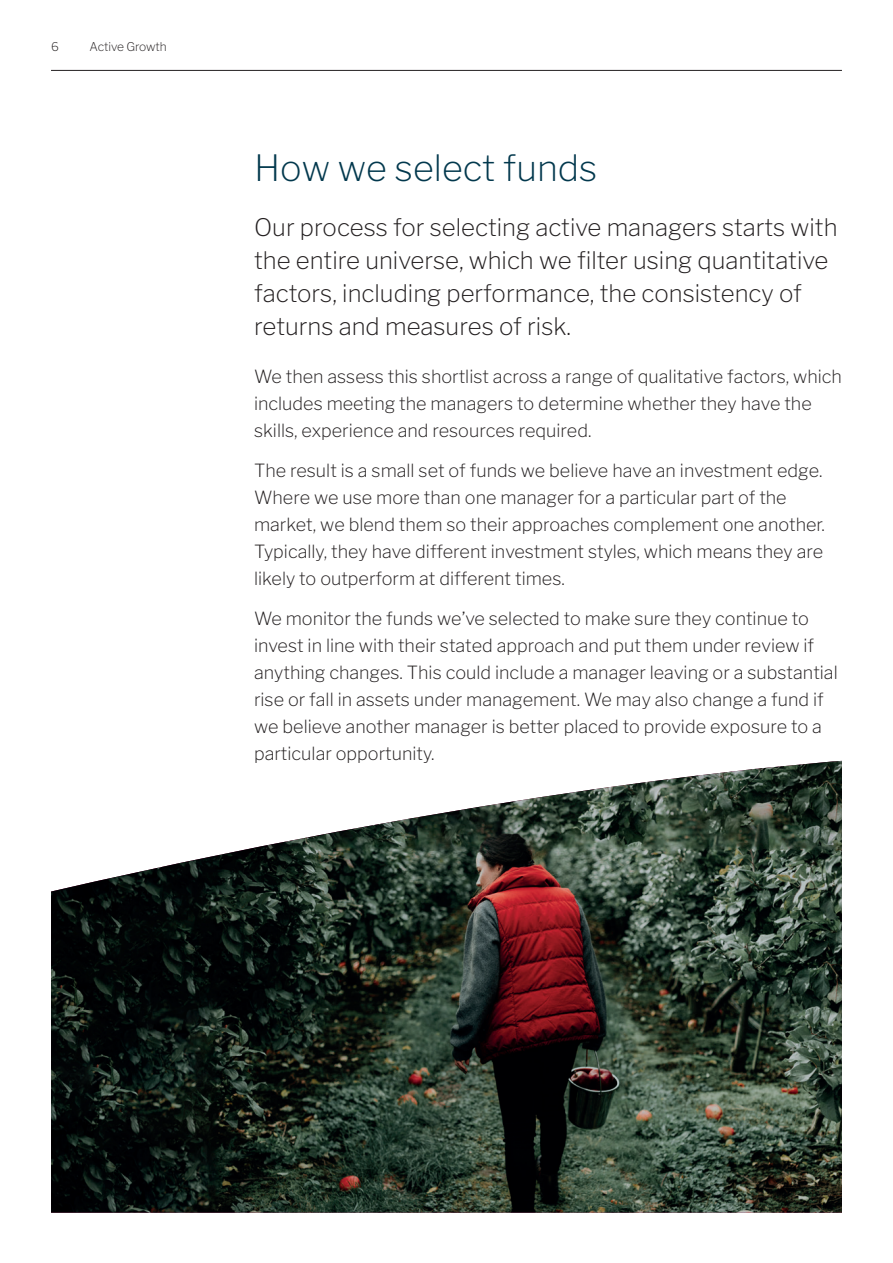
<style>
.page{position:relative;width:893px;height:1263px;background:#fff}
.page>*{position:absolute;margin:0;border:0;box-sizing:border-box;transform-origin:0 0}
.t1{font:200 36px "Libre Franklin";color:#02384d}
.t2{font:200 24px/33px "Libre Franklin";color:#231f20}
.t3{font:200 18px/27px "Libre Franklin";color:#231f20}
.t4{font:200 12px "Libre Franklin";letter-spacing:-.01em;color:#231f20}
</style>
<div class="page">
<hr style="left:51px;top:70px;width:791px;height:1px;background:#231f20">
<img style="left:51px;top:761px;width:791px;height:452px">
<p class="t4" style="left:51px;top:39px;width:9px">6</p>
<p class="t4" style="left:90px;top:39px;width:79px">Active Growth</p>
<h1 class="t1" style="left:254px;top:147px;width:345px">How we select funds</h1>
<h2 class="t2" style="left:254px;top:211px;width:585px">Our process for selecting active managers starts with the entire universe, which we filter using quantitative factors, including performance, the consistency of returns and measures of risk.</h2>
<p class="t3" style="left:254px;top:363px;width:589px">We then assess this shortlist across a range of qualitative factors, which includes meeting the managers to determine whether they have the skills, experience and resources required.</p>
<p class="t3" style="left:254px;top:457px;width:572px">The result is a small set of funds we believe have an investment edge.<br>Where we use more than one manager for a particular part of the market, we blend them so their approaches complement one another.<br>Typically, they have different investment styles, which means they are likely to outperform at different times.</p>
<p class="t3" style="left:254px;top:604px;width:585px">We monitor the funds we’ve selected to make sure they continue to invest in line with their stated approach and put them under review if anything changes. This could include a manager leaving or a substantial rise or fall in assets under management. We may also change a fund if we believe another manager is better placed to provide exposure to a particular opportunity.</p>
</div>
